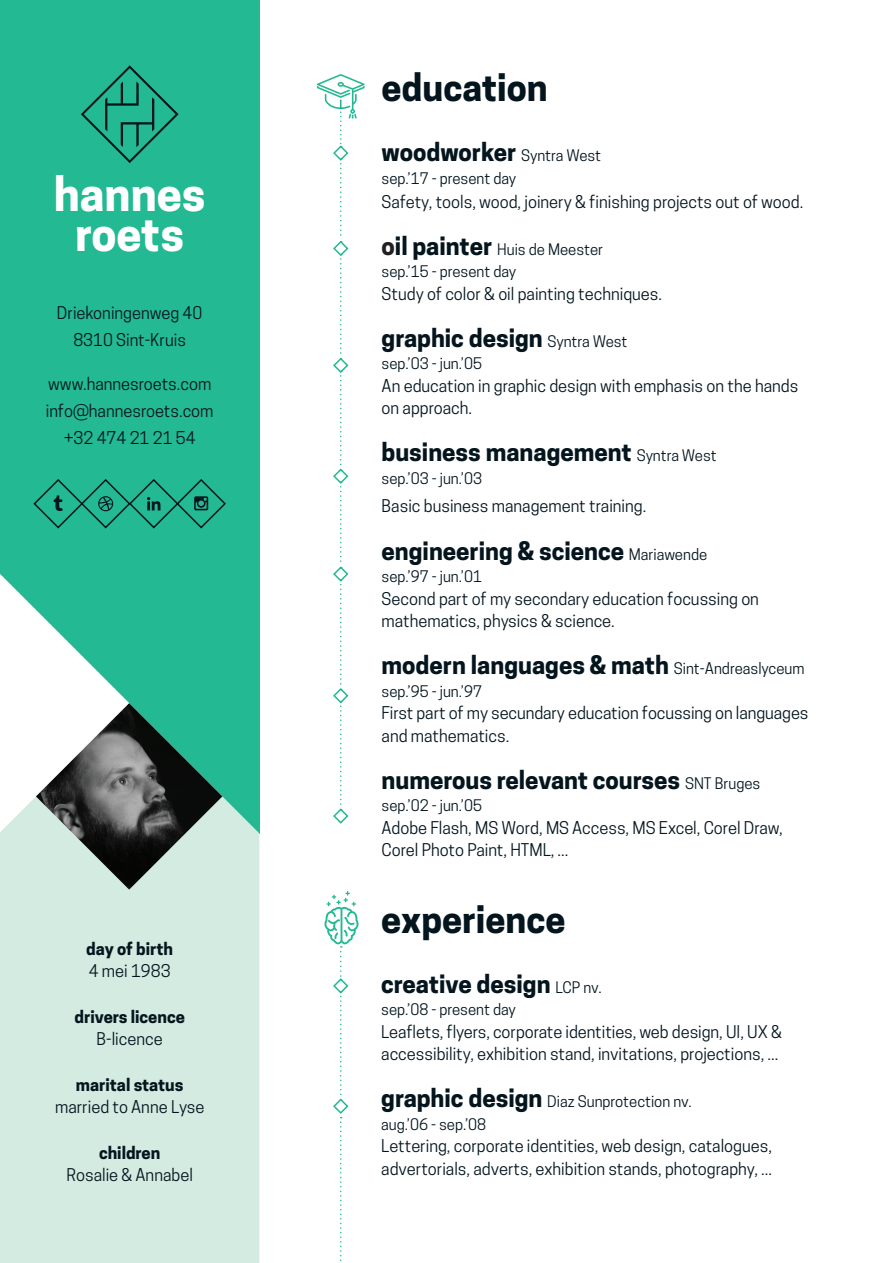
<style>
.page{position:relative;width:893px;height:1263px;background:#fff}
.page>*{position:absolute;margin:0;border:0;box-sizing:border-box;transform-origin:0 0}
.t1{font:700 45px/40.5px "Cooper Hewitt";color:#fff;text-align:center}
.t2{font:700 36px "Cooper Hewitt";color:#04151e}
.t3{font:700 24px "Cooper Hewitt";color:#04151e}
.t4{font:16.5px/22.5px "Cooper Hewitt";color:#04151e}
.t5{font:700 16.5px "Cooper Hewitt";color:#04151e}
.t6{font:italic 100 15px/22.5px "Cooper Hewitt";color:#04151e}
.t7{font:15px/22.5px "Cooper Hewitt";color:#04151e}
.s1{font-weight:400;font-size:15px}
.s2{font-weight:700;font-style:normal;font-size:24px;color:#231f20}
.s3{font-weight:700;font-style:normal;font-size:24px}
.s4{font-weight:400;font-style:normal}
.s5{font-weight:700;font-size:24px}
.s6{font-weight:100;font-style:italic}
</style>
<div class="page">
<div style="left:0;top:0;width:259px;height:833px;background:#22b993"></div>
<svg style="left:81px;top:65px;width:98px;height:98px"></svg>
<svg style="left:317px;top:74px;width:48px;height:750px"></svg>
<div style="left:0;top:796px;width:259px;height:467px;background:#d3ebe0"></div>
<svg style="left:0;top:574px;width:129px;height:258px"></svg>
<img style="left:36px;top:703px;width:186px;height:187px">
<svg style="left:324px;top:891px;width:35px;height:370px"></svg>
<svg style="left:33px;top:479px;width:193px;height:50px"></svg>
<h1 class="t1" style="left:54px;top:174px;width:153px">hannes roets</h1>
<p class="t4" style="left:57px;top:299px;width:147px;line-height:27px;text-align:center">Driekoningenweg 40<br>8310 Sint-Kruis</p>
<p class="t4" style="left:46px;top:370px;width:169px;line-height:27px;text-align:center">www.hannesroets.com info@hannesroets.com +32 474 21 21 54</p>
<p class="t5" style="left:86px;top:939px;width:88px">day of birth</p>
<p class="t4" style="left:89px;top:960px;width:83px">4 mei 1983</p>
<p class="t5" style="left:74px;top:1007px;width:112px">drivers licence</p>
<p class="t4" style="left:97px;top:1028px;width:68px">B-licence</p>
<p class="t5" style="left:76px;top:1075px;width:109px">marital status</p>
<p class="t4" style="left:55px;top:1096px;width:151px">married to Anne Lyse</p>
<p class="t5" style="left:99px;top:1143px;width:63px">children</p>
<p class="t4" style="left:66px;top:1163px;width:128px">Rosalie &amp; Annabel</p>
<h2 class="t2" style="left:382px;top:66px;width:168px">education</h2>
<h3 class="t3" style="left:382px;top:138px;width:221px">woodworker <span class="s1">Syntra West</span></h3>
<p class="t6" style="left:382px;top:167px;width:136px">sep.’17 - present day</p>
<p class="t4" style="left:382px;top:190px;width:423px">Safety, tools, wood, joinery &amp; finishing projects out of wood.</p>
<p class="t6" style="left:382px;top:238px;width:223px"><span class="s2">o</span><span class="s3">il painter</span> <span class="s4">Huis de Meester </span>sep.’15 - present day</p>
<p class="t4" style="left:382px;top:282px;width:282px">Study of color &amp; oil painting techniques.</p>
<h3 class="t3" style="left:382px;top:324px;width:248px">graphic design <span class="s1">Syntra West</span></h3>
<p class="t6" style="left:382px;top:352px;width:102px">sep.’03 - jun.’05</p>
<p class="t4" style="left:382px;top:374px;width:418px">An education in graphic design with emphasis on the hands on approach.</p>
<h3 class="t3" style="left:382px;top:438px;width:337px">business management <span class="s1">Syntra West</span></h3>
<p class="t6" style="left:382px;top:467px;width:102px">sep.’03 - jun.’03</p>
<p class="t4" style="left:382px;top:495px;width:266px">Basic business management training.</p>
<h3 class="t3" style="left:382px;top:536px;width:327px">engineering &amp; science <span class="s1">Mariawende</span></h3>
<p class="t6" style="left:382px;top:565px;width:102px">sep.’97 - jun.’01</p>
<p class="t4" style="left:382px;top:587px;width:379px">Second part of my secondary education focussing on mathematics, physics &amp; science.</p>
<h3 class="t3" style="left:382px;top:651px;width:424px">modern languages &amp; math <span class="s1">Sint-Andreaslyceum</span></h3>
<p class="t6" style="left:382px;top:680px;width:102px">sep.’95 - jun.’97</p>
<p class="t4" style="left:382px;top:702px;width:428px">First part of my secundary education focussing on languages and mathematics.</p>
<h3 class="t3" style="left:382px;top:765px;width:380px">numerous relevant courses <span class="s1">SNT Bruges</span></h3>
<p class="t6" style="left:382px;top:794px;width:102px">sep.’02 - jun.’05</p>
<p class="t4" style="left:382px;top:816px;width:403px">Adobe Flash, MS Word, MS Access, MS Excel, Corel Draw,<br>Corel Photo Paint, HTML, ...</p>
<h2 class="t2" style="left:381px;top:898px;width:186px">experience</h2>
<h3 class="t3" style="left:381px;top:969px;width:222px">creative design <span class="s1">LCP nv.</span></h3>
<p class="t6" style="left:381px;top:998px;width:136px">sep.’08 - present day</p>
<p class="t4" style="left:381px;top:1020px;width:402px">Leaflets, flyers, corporate identities, web design, UI, UX &amp; accessibility, exhibition stand, invitations, projections, ...</p>
<p class="t7" style="left:381px;top:1090px;width:312px"><span class="s5">graphic design</span> Diaz Sunprotection nv. <span class="s6">aug.’06 - sep.’08</span></p>
<p class="t4" style="left:381px;top:1135px;width:392px">Lettering, corporate identities, web design, catalogues, advertorials, adverts, exhibition stands, photography, ...</p>
</div>
